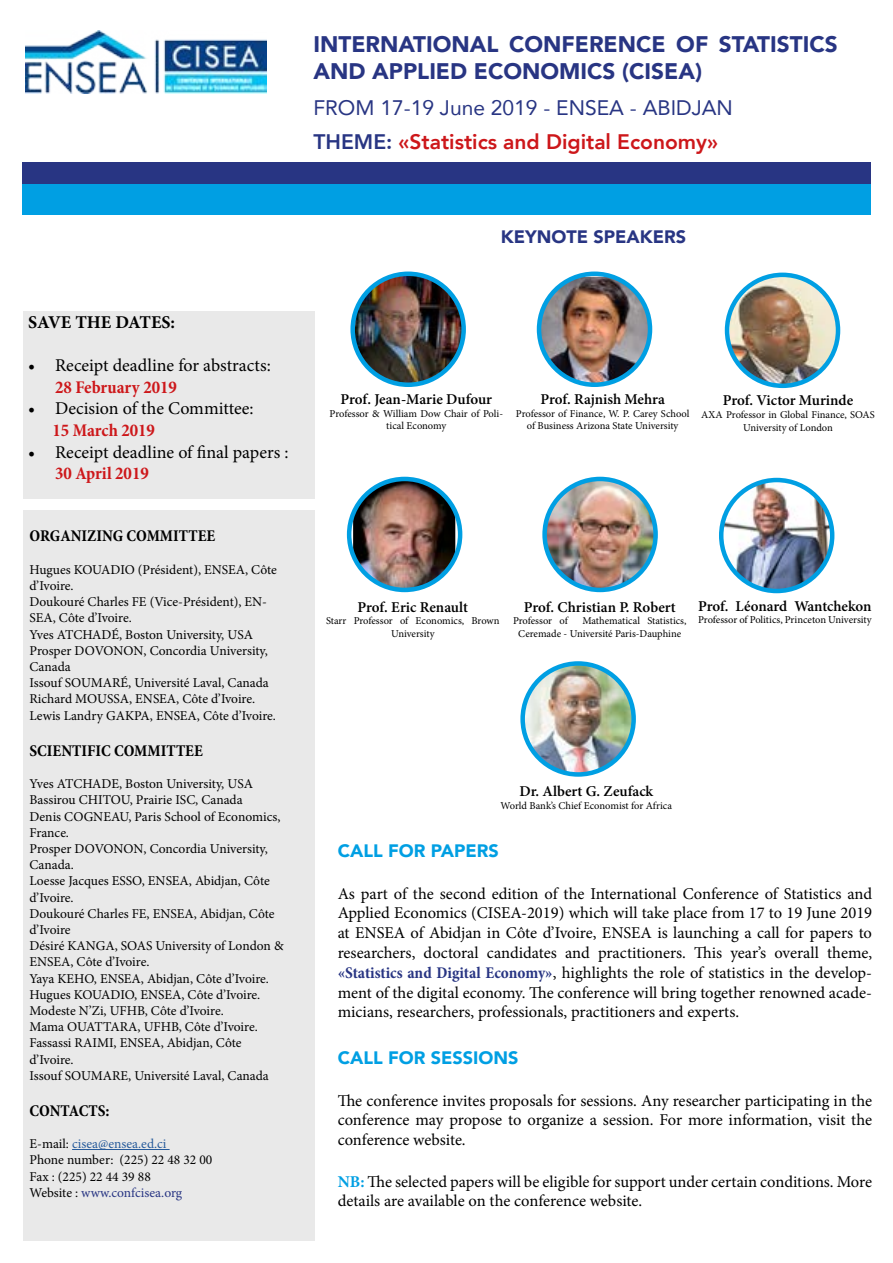
<style>
.page{position:relative;width:893px;height:1263px;background:#fff}
.page>*{position:absolute;margin:0;border:0;box-sizing:border-box;transform-origin:0 0}
.t1{font:900 22.5px/27px "Avenir";color:#283583}
.t2{font:21px/34.2px "Avenir";color:#283583}
.t3{font:18px "Minion Pro";color:#000}
.t4{font:700 condensed 18px "Minion Pro";color:#cd171a}
.t5{font:900 18px "Avenir";color:#009fe3}
.t6{font:900 18px "Avenir";color:#283583}
.t7{font:700 18px "Minion Pro";color:#000}
.t8{font:16.5px/19.8px "Minion Pro";letter-spacing:-.005em;color:#000;text-align:justify}
.t9{font:700 condensed 16.5px "Minion Pro";color:#000}
.t10{font:600 15px "Minion Pro";letter-spacing:-.005em;color:#000}
.t11{font:13.5px/16.2px "Minion Pro";letter-spacing:-.005em;color:#000}
.t12{font:10.5px/12.6px "Minion Pro";letter-spacing:-.005em;color:#000;text-align:center}
.s1{font-weight:800}
.s2{font-weight:800;color:#cd171a}
.s3{color:#275b9b}
.s4{color:#283583}
.s5{font-weight:700;font-stretch:condensed;color:#283583}
.s6{font-weight:700;color:#009fe3}
</style>
<div class="page">
<div style="left:22px;top:162px;width:849px;height:22px;background:#283583"></div>
<div style="left:22px;top:185px;width:849px;height:30px;background:#009fe3"></div>
<img style="left:25px;top:30px;width:241px;height:63px">
<div style="left:23px;top:311px;width:291px;height:188px;background:#e9e9e9"></div>
<div style="left:23px;top:510px;width:291px;height:730px;background:#e9e9e9"></div>
<hr style="left:72px;top:1149px;width:98px;height:1px;background:#275b9b">
<img style="left:730px;top:277px;width:108px;height:109px">
<div style="left:725px;top:273px;width:115px;height:115px;border:4px solid #009fe3;border-radius:50%"></div>
<img style="left:539px;top:277px;width:111px;height:108px">
<div style="left:537px;top:271px;width:115px;height:116px;border:4px solid #009fe3;border-radius:50%"></div>
<img style="left:722px;top:483px;width:110px;height:108px">
<div style="left:719px;top:478px;width:115px;height:115px;border:4px solid #009fe3;border-radius:50%"></div>
<img style="left:353px;top:481px;width:102px;height:109px">
<div style="left:347px;top:477px;width:115px;height:115px;border:4px solid #009fe3;border-radius:50%"></div>
<img style="left:545px;top:479px;width:110px;height:109px">
<div style="left:542px;top:477px;width:116px;height:115px;border:4px solid #009fe3;border-radius:50%"></div>
<img style="left:354px;top:276px;width:108px;height:109px">
<div style="left:350px;top:271px;width:116px;height:116px;border:4px solid #009fe3;border-radius:50%"></div>
<img style="left:524px;top:664px;width:110px;height:110px">
<div style="left:520px;top:661px;width:116px;height:116px;border:4px solid #009fe3;border-radius:50%"></div>
<h1 class="t1" style="left:313px;top:30px;width:526px">INTERNATIONAL CONFERENCE OF STATISTICS<br>AND APPLIED ECONOMICS (CISEA)</h1>
<h2 class="t2" style="left:313px;top:90px;width:421px">FROM 17-19 June 2019 - ENSEA - ABIDJAN<br><span class="s1">THEME:</span> <span class="s2">«Statistics and Digital Economy»</span></h2>
<h3 class="t7" style="left:28px;top:310px;width:149px">SAVE THE DATES:</h3>
<h3 class="t3" style="left:28px;top:353px;width:244px">• Receipt deadline for abstracts:</h3>
<h3 class="t4" style="left:55px;top:375px;width:123px">28 February 2019</h3>
<h3 class="t3" style="left:28px;top:397px;width:227px">• Decision of the Committee:</h3>
<h3 class="t4" style="left:53px;top:418px;width:104px">15 March 2019</h3>
<h3 class="t3" style="left:28px;top:440px;width:262px">• Receipt deadline of final papers :</h3>
<h3 class="t4" style="left:55px;top:461px;width:95px">30 April 2019</h3>
<p class="t9" style="left:30px;top:525px;width:187px">ORGANIZING COMMITTEE</p>
<p class="t11" style="left:30px;top:561px;width:249px">Hugues KOUADIO (Président), ENSEA, Côte d’Ivoire.<br>Doukouré Charles FE (Vice-Président), EN-<br>SEA, Côte d’Ivoire.<br>Yves ATCHADÉ, Boston University, USA<br>Prosper DOVONON, Concordia University,<br>Canada<br>Issouf SOUMARÉ, Université Laval, Canada<br>Richard MOUSSA, ENSEA, Côte d’Ivoire.<br>Lewis Landry GAKPA, ENSEA, Côte d’Ivoire.</p>
<p class="t9" style="left:30px;top:739px;width:175px">SCIENTIFIC COMMITTEE</p>
<p class="t11" style="left:30px;top:776px;width:256px">Yves ATCHADE, Boston University, USA<br>Bassirou CHITOU, Prairie ISC, Canada<br>Denis COGNEAU, Paris School of Economics,<br>France.<br>Prosper DOVONON, Concordia University,<br>Canada.<br>Loesse Jacques ESSO, ENSEA, Abidjan, Côte d’Ivoire.<br>Doukouré Charles FE, ENSEA, Abidjan, Côte d’Ivoire<br>Désiré KANGA, SOAS University of London &amp;<br>ENSEA, Côte d’Ivoire.<br>Yaya KEHO, ENSEA, Abidjan, Côte d’Ivoire.<br>Hugues KOUADIO, ENSEA, Côte d’Ivoire.<br>Modeste N’Zi, UFHB, Côte d’Ivoire.<br>Mama OUATTARA, UFHB, Côte d’Ivoire.<br>Fassassi RAIMI, ENSEA, Abidjan, Côte d’Ivoire.<br>Issouf SOUMARE, Université Laval, Canada</p>
<p class="t9" style="left:30px;top:1099px;width:82px">CONTACTS:</p>
<p class="t11" style="left:30px;top:1136px;width:184px">E-mail: <span class="s3">cisea@ensea.ed.ci<br></span>Phone number: (225) 22 48 32 00<br>Fax : (225) 22 44 39 88<br>Website : <span class="s4">www.confcisea.org</span></p>
<h3 class="t6" style="left:501px;top:221px;width:187px">KEYNOTE SPEAKERS</h3>
<p class="t10" style="left:341px;top:389px;width:153px">Prof. Jean-Marie Dufour</p>
<p class="t12" style="left:330px;top:407px;width:175px">Professor &amp; William Dow Chair of Poli&shy;tical Economy</p>
<p class="t10" style="left:540px;top:389px;width:126px">Prof. Rajnish Mehra</p>
<p class="t12" style="left:516px;top:407px;width:175px">Professor of Finance, W. P. Carey School of Business Arizona State University</p>
<p class="t10" style="left:723px;top:390px;width:132px">Prof. Victor Murinde</p>
<p class="t12" style="left:701px;top:408px;width:175px">AXA Professor in Global Finance, SOAS<br>University of London</p>
<p class="t10" style="left:357px;top:596px;width:112px">Prof. Eric Renault</p>
<p class="t12" style="left:326px;top:615px;width:175px">Starr Professor of Economics, Brown<br>University</p>
<p class="t10" style="left:524px;top:596px;width:153px">Prof. Christian P. Robert</p>
<p class="t12" style="left:513px;top:615px;width:56px">Professor of</p>
<p class="t12" style="left:518px;top:615px;width:170px;text-align:left;text-indent:64px">Mathematical Statistics,<br>Ceremade - Université Paris-Dauphine</p>
<p class="t10" style="left:698px;top:595px;width:175px">Prof. Léonard Wantchekon</p>
<p class="t12" style="left:698px;top:613px;width:175px">Professor of Politics, Princeton University</p>
<p class="t10" style="left:519px;top:781px;width:135px">Dr. Albert G. Zeufack</p>
<p class="t12" style="left:501px;top:799px;width:173px">World Bank’s Chief Economist for Africa</p>
<h3 class="t5" style="left:338px;top:835px;width:162px">CALL FOR PAPERS</h3>
<p class="t8" style="left:338px;top:883px;width:536px">As part of the second edition of the International Conference of Statistics and Applied Economics (CISEA-2019) which will take place from 17 to 19 June 2019 at ENSEA of Abidjan in Côte d’Ivoire, ENSEA is launching a call for papers to researchers, doctoral candidates and practitioners. This year’s overall theme, <span class="s5">«Statistics and Digital Economy»</span>, highlights the role of statistics in the develop&shy;ment of the digital economy. The conference will bring together renowned acade&shy;micians, researchers, professionals, practitioners and experts.</p>
<h3 class="t5" style="left:338px;top:1042px;width:182px">CALL FOR SESSIONS</h3>
<p class="t8" style="left:338px;top:1090px;width:536px">The conference invites proposals for sessions. Any researcher participating in the conference may propose to organize a session. For more information, visit the conference website.</p>
<p class="t8" style="left:338px;top:1171px;width:536px"><span class="s6">NB:</span> The selected papers will be eligible for support under certain conditions. More details are available on the conference website.</p>
</div>
